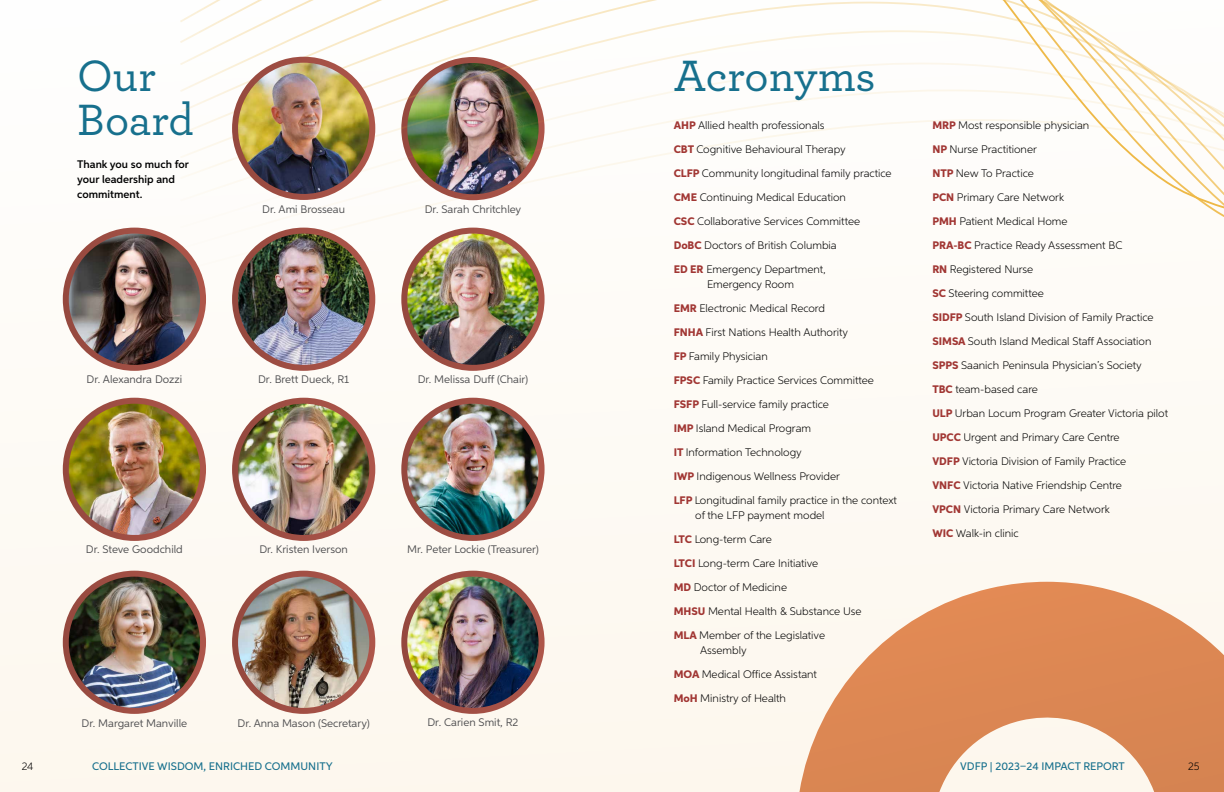
<style>
.page{position:relative;width:1224px;height:792px;background:#fff}
.page>*{position:absolute;margin:0;border:0;box-sizing:border-box;transform-origin:0 0}
.t1{font:500 46px/44px "Archer";color:#17708d}
.t2{font:300 11px/24px "Aspira";color:#000}
.t3{font:11px "Aspira";color:#4d4d4f}
.t4{font:500 11px "Aspira";color:#17708d}
.t5{font:600 11px/15px "Aspira";color:#000}
.s1{font-weight:800;color:#a13633}
</style>
<div class="page">
<div style="left:0;top:0;width:1224px;height:792px;background:linear-gradient(to bottom,#fefefe,#faf3e9)"></div>
<svg style="left:799px;top:650px;width:425px;height:142px;background:#e3a47b"></svg>
<img style="left:66px;top:233px;width:113px;height:135px">
<div style="left:63px;top:228px;width:143px;height:143px;border:6px solid #fff;border-radius:50%"></div>
<img style="left:66px;top:401px;width:137px;height:137px;border-radius:69px">
<div style="left:63px;top:398px;width:143px;height:143px;border:6px solid #fff;border-radius:50%"></div>
<img style="left:66px;top:574px;width:137px;height:137px;border-radius:69px">
<div style="left:63px;top:571px;width:143px;height:143px;border:6px solid #fff;border-radius:50%"></div>
<img style="left:235px;top:574px;width:137px;height:137px;border-radius:69px">
<div style="left:232px;top:571px;width:143px;height:143px;border:6px solid #fff;border-radius:50%"></div>
<img style="left:404px;top:574px;width:138px;height:137px;border-radius:69px">
<div style="left:401px;top:571px;width:144px;height:143px;border:6px solid #fff;border-radius:50%"></div>
<svg style="left:179px;top:529px;width:1045px;height:121px"></svg>
<svg style="left:179px;top:1px;width:1045px;height:28px"></svg>
<img style="left:179px;top:29px;width:1045px;height:500px">
<img style="left:235px;top:60px;width:137px;height:137px;border-radius:69px">
<div style="left:232px;top:57px;width:143px;height:143px;border:6px solid #fff;border-radius:50%"></div>
<h1 class="t1" style="left:77px;top:51px;width:118px">Our<br>Board</h1>
<p class="t5" style="left:77px;top:156px;width:113px">Thank you so much for your leadership and commitment.</p>
<p class="t3" style="left:262px;top:202px;width:84px">Dr. Ami Brosseau</p>
<p class="t3" style="left:425px;top:202px;width:98px">Dr. Sarah Chritchley</p>
<p class="t3" style="left:87px;top:373px;width:97px">Dr. Alexandra Dozzi</p>
<p class="t3" style="left:258px;top:373px;width:92px">Dr. Brett Dueck, R1</p>
<p class="t3" style="left:418px;top:373px;width:112px">Dr. Melissa Duff (Chair)</p>
<p class="t3" style="left:86px;top:543px;width:98px">Dr. Steve Goodchild</p>
<p class="t3" style="left:259px;top:543px;width:90px">Dr. Kristen Iverson</p>
<p class="t3" style="left:407px;top:543px;width:133px">Mr. Peter Lockie (Treasurer)</p>
<p class="t3" style="left:82px;top:716px;width:107px">Dr. Margaret Manville</p>
<p class="t3" style="left:238px;top:716px;width:134px">Dr. Anna Mason (Secretary)</p>
<p class="t3" style="left:428px;top:716px;width:92px">Dr. Carien Smit, R2</p>
<h1 class="t1" style="left:674px;top:51px;width:203px">Acronyms</h1>
<p class="t2" style="left:674px;top:113px;width:219px"><span class="s1">AHP</span> Allied health professionals<br><span class="s1">CBT</span> Cognitive Behavioural Therapy<br><span class="s1">CLFP</span> Community longitudinal family practice <span class="s1">CME</span> Continuing Medical Education<br><span class="s1">CSC</span> Collaborative Services Committee<br><span class="s1">DoBC</span> Doctors of British Columbia<br><span class="s1">ED ER</span> Emergency Department,</p>
<p class="t2" style="left:674px;top:272px;width:225px;text-indent:33px">Emergency Room<br><span class="s1">EMR</span> Electronic Medical Record<br><span class="s1">FNHA</span> First Nations Health Authority<br><span class="s1">FP</span> Family Physician<br><span class="s1">FPSC</span> Family Practice Services Committee<br><span class="s1">FSFP</span> Full-service family practice<br><span class="s1">IMP</span> Island Medical Program<br><span class="s1">IT</span> Information Technology<br><span class="s1">IWP</span> Indigenous Wellness Provider<br><span class="s1">LFP</span> Longitudinal family practice in the context</p>
<p class="t2" style="left:674px;top:503px;width:189px;text-indent:22px">of the LFP payment model<br><span class="s1">LTC</span> Long-term Care<br><span class="s1">LTCI</span> Long-term Care Initiative<br><span class="s1">MD</span> Doctor of Medicine<br><span class="s1">MHSU</span> Mental Health &amp; Substance Use<br><span class="s1">MLA</span> Member of the Legislative</p>
<p class="t2" style="left:674px;top:638px;width:145px;text-indent:26px">Assembly<br><span class="s1">MOA</span> Medical Office Assistant<br><span class="s1">MoH</span> Ministry of Health</p>
<p class="t2" style="left:932px;top:113px;width:237px"><span class="s1">MRP</span> Most responsible physician<br><span class="s1">NP</span> Nurse Practitioner<br><span class="s1">NTP</span> New To Practice<br><span class="s1">PCN</span> Primary Care Network<br><span class="s1">PMH</span> Patient Medical Home<br><span class="s1">PRA-BC</span> Practice Ready Assessment BC<br><span class="s1">RN</span> Registered Nurse<br><span class="s1">SC</span> Steering committee<br><span class="s1">SIDFP</span> South Island Division of Family Practice<br><span class="s1">SIMSA</span> South Island Medical Staff Association<br><span class="s1">SPPS</span> Saanich Peninsula Physician’s Society<br><span class="s1">TBC</span> team-based care<br><span class="s1">ULP</span> Urban Locum Program Greater Victoria pilot<br><span class="s1">UPCC</span> Urgent and Primary Care Centre<br><span class="s1">VDFP</span> Victoria Division of Family Practice<br><span class="s1">VNFC</span> Victoria Native Friendship Centre<br><span class="s1">VPCN</span> Victoria Primary Care Network<br><span class="s1">WIC</span> Walk-in clinic</p>
<p class="t2" style="left:22px;top:754px;width:13px">24</p>
<p class="t4" style="left:92px;top:760px;width:242px">COLLECTIVE WISDOM, ENRICHED COMMUNITY</p>
<p class="t4" style="left:960px;top:760px;width:166px">VDFP | 2023–24 IMPACT REPORT</p>
<p class="t2" style="left:1188px;top:754px;width:13px">25</p>
</div>
